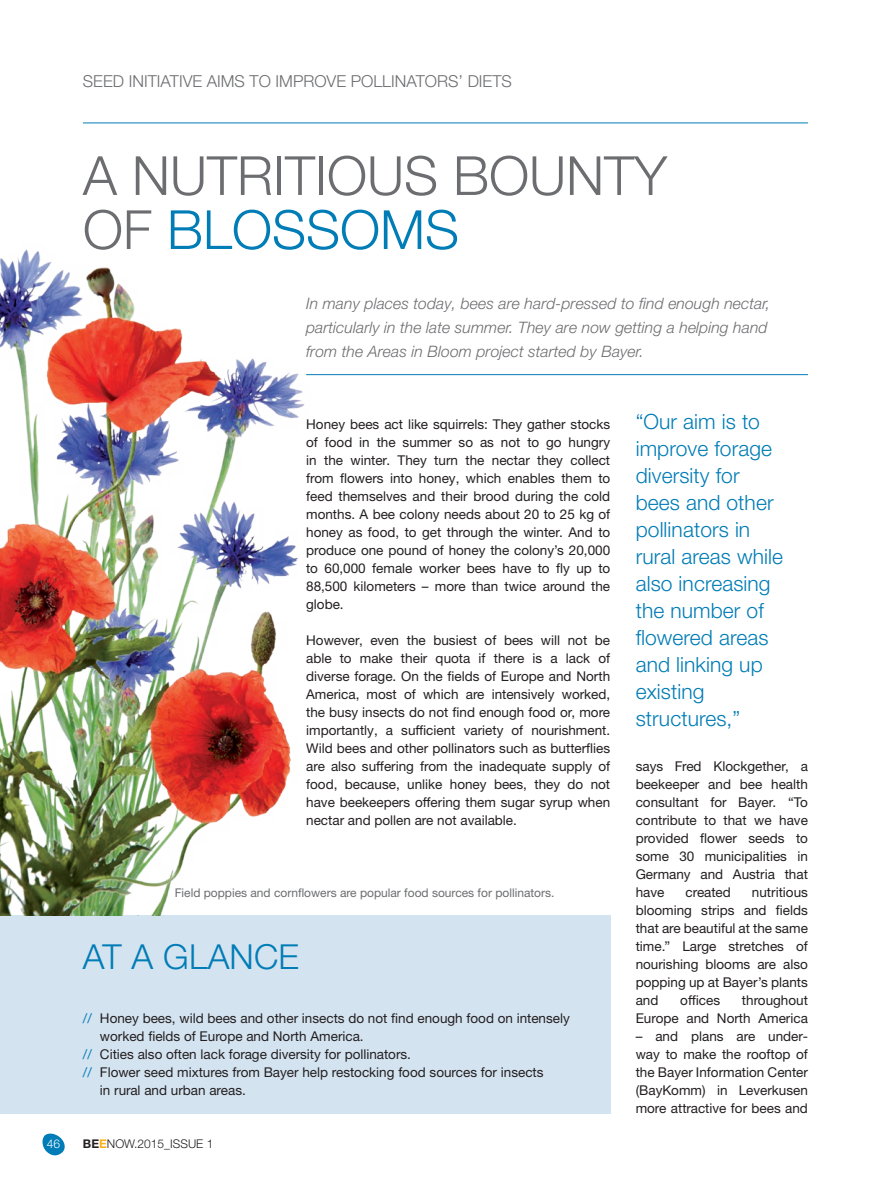
<style>
.page{position:relative;width:893px;height:1191px;background:#fff}
.page>*{position:absolute;margin:0;border:0;box-sizing:border-box;transform-origin:0 0}
.Headline_light_36pt{font:300 54px/54px "Helvetica Neue LT Pro";color:#6c6d70}
.Subhead_light_23pt{font:300 34.5px "Helvetica Neue LT Pro";letter-spacing:.005em;color:#007cb6}
.Copy_Highligt_14pt_Z{font:300 21px/27px "Helvetica Neue LT Pro";letter-spacing:.005em;color:#007cb6}
.Kopftext_11pt_Gross{font:300 16.5px "Helvetica Neue LT Pro";color:#6c6d70}
.Copy_italic_10_5pt{font:italic 300 15.75px/24px "Helvetica Neue LT Pro";letter-spacing:.005em;color:#6c6d70}
.Copy_9pt_schwarz{font:13.5px/18px "Helvetica Neue LTW1 G";color:#231f20;text-align:justify}
.Bildunterschrift_8pt{font:12px "Helvetica Neue LTW1 G";color:#6c6d70}
.t1{font:300 12px "Helvetica Neue LT Pro";color:#231f20}
.t2{font:300 12px "Helvetica Neue LT Pro";color:#fff}
.s1{color:#007cb6}
.s2{font-family:"Helvetica Neue LTW1 G";font-weight:700}
.s3{font-family:"Helvetica Neue LTW1 G";font-weight:700;color:#faaf18}
</style>
<div class="page">
<svg style="left:42px;top:1133px;width:23px;height:23px"></svg>
<div style="left:0;top:915px;width:610px;height:198px;background:#d4e3f0"></div>
<hr style="left:83px;top:123px;width:725px;height:1px;background:#007cb6">
<hr style="left:306px;top:374px;width:502px;height:1px;background:#007cb6">
<img style="left:0;top:249px;width:347px;height:666px">
<p class="Kopftext_11pt_Gross" style="left:83px;top:71px;width:431px">SEED INITIATIVE AIMS TO IMPROVE POLLINATORS’ DIETS</p>
<p class="Headline_light_36pt" style="left:83px;top:148px;width:586px">A NUTRITIOUS BOUNTY<br>OF <span class="s1">BLOSSOMS</span></p>
<p class="Copy_italic_10_5pt" style="left:306px;top:291px;width:466px">In many places today, bees are hard-pressed to find enough nectar, particularly in the late summer. They are now getting a helping hand from the Areas in Bloom project started by Bayer.</p>
<p class="Copy_9pt_schwarz" style="left:306px;top:415px;width:306px">Honey bees act like squirrels: They gather stocks of food in the summer so as not to go hungry in the winter. They turn the nectar they collect from flowers into honey, which enables them to feed themselves and their brood during the cold months. A bee colony needs about 20 to 25 kg of honey as food, to get through the winter. And to produce one pound of honey the colony’s 20,000 to 60,000 female worker bees have to fly up to 88,500 kilometers – more than twice around the globe.</p>
<p class="Copy_9pt_schwarz" style="left:306px;top:631px;width:306px">However, even the busiest of bees will not be able to make their quota if there is a lack of diverse forage. On the fields of Europe and North America, most of which are intensively worked, the busy insects do not find enough food or, more importantly, a sufficient variety of nourishment.<br>Wild bees and other pollinators such as butterflies are also suffering from the inadequate supply of food, because, unlike honey bees, they do not have beekeepers offering them sugar syrup when nectar and pollen are not available.</p>
<p class="Bildunterschrift_8pt" style="left:175px;top:885px;width:381px">Field poppies and cornflowers are popular food sources for pollinators.</p>
<p class="Subhead_light_23pt" style="left:83px;top:936px;width:218px">AT A GLANCE</p>
<p class="Copy_9pt_schwarz" style="left:83px;top:1009px;width:488px"><span class="s1">//</span> Honey bees, wild bees and other insects do not find enough food on intensely</p>
<p class="Copy_9pt_schwarz" style="left:100px;top:1027px;width:265px">worked fields of Europe and North America.</p>
<p class="Copy_9pt_schwarz" style="left:83px;top:1045px;width:330px"><span class="s1">//</span> Cities also often lack forage diversity for pollinators.</p>
<p class="Copy_9pt_schwarz" style="left:83px;top:1063px;width:462px"><span class="s1">//</span> Flower seed mixtures from Bayer help restocking food sources for insects</p>
<p class="Copy_9pt_schwarz" style="left:100px;top:1081px;width:147px">in rural and urban areas.</p>
<p class="t2" style="left:47px;top:1136px;width:15px">46</p>
<p class="t1" style="left:83px;top:1136px;width:132px"><span class="s2">BE</span><span class="s3">E</span>NOW.2015_ISSUE 1</p>
<p class="Copy_Highligt_14pt_Z" style="left:636px;top:408px;width:149px">“Our aim is to improve forage diversity for bees and other pollinators in rural areas while also increasing the number of flowered areas and linking up existing structures,”</p>
<p class="Copy_9pt_schwarz" style="left:636px;top:757px;width:174px">says Fred Klockgether, a beekeeper and bee health consultant for Bayer. “To contribute to that we have provided flower seeds to some 30 municipalities in Germany and Austria that have</p>
<p class="Copy_9pt_schwarz" style="left:636px;top:883px;width:174px;text-indent:116px">nutritious blooming strips and fields that are beautiful at the same time.” Large stretches of nourishing blooms are also popping up at Bayer’s plants and</p>
<p class="Copy_9pt_schwarz" style="left:685px;top:883px;width:47px">created</p>
<p class="Copy_9pt_schwarz" style="left:680px;top:991px;width:41px">offices</p>
<p class="Copy_9pt_schwarz" style="left:636px;top:991px;width:174px;text-align:right">throughout<br>Europe and North America</p>
<p class="Copy_9pt_schwarz" style="left:636px;top:1027px;width:174px">– and plans are under&shy;way to make the rooftop of the Bayer Information Center (BayKomm) in Leverkusen more attractive for bees and</p>
</div>
